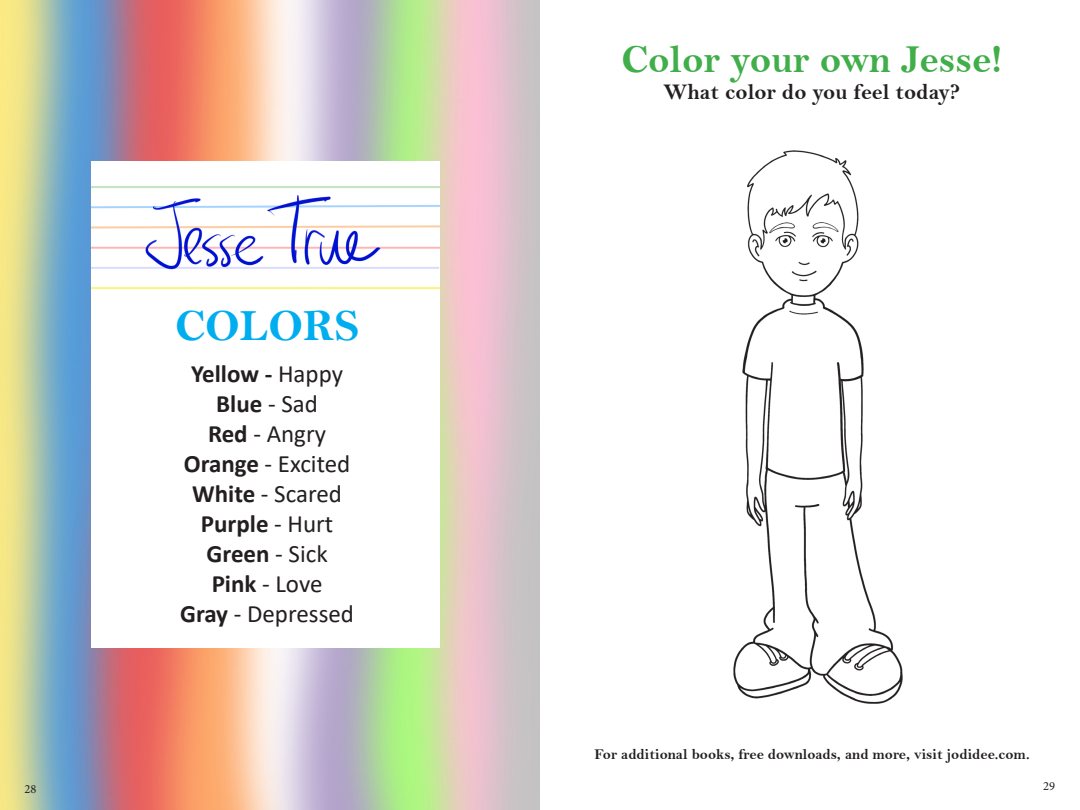
<style>
.page{position:relative;width:1080px;height:810px;background:#fff}
.page>*{position:absolute;margin:0;border:0;box-sizing:border-box;transform-origin:0 0}
.t1{font:45px "Bell MT Bold";color:#00aeef}
.t2{font:40px "Bell MT Bold";color:#40ae49}
.t3{font:25px "Calibri";color:#231f20}
.t4{font:700 25px "Calibri";color:#231f20}
.t5{font:22.5px "Bell MT Bold";color:#231f20}
.t6{font:15px "Bell MT Bold";color:#231f20}
.t7{font:12.5px "Minion Pro";color:#231f20}
.s1{font-weight:400}
.s2{font-weight:700}
</style>
<div class="page">
<img style="left:0;top:0;width:903px;height:810px">
<div style="left:91px;top:162px;width:349px;height:486px;background:#fff"></div>
<img style="left:91px;top:186px;width:349px;height:103px">
<p class="t1" style="left:175px;top:299px;width:185px">COLORS</p>
<p class="t4" style="left:191px;top:356px;width:153px">Yellow - <span class="s1">Happy</span></p>
<p class="t4" style="left:216px;top:386px;width:103px">Blue <span class="s1">- Sad</span></p>
<p class="t3" style="left:208px;top:416px;width:120px"><span class="s2">Red</span> - Angry</p>
<p class="t3" style="left:184px;top:446px;width:168px"><span class="s2">Orange</span> - Excited</p>
<p class="t3" style="left:192px;top:476px;width:151px"><span class="s2">White</span> - Scared</p>
<p class="t4" style="left:201px;top:506px;width:134px">Purple <span class="s1">- Hurt</span></p>
<p class="t4" style="left:206px;top:536px;width:123px">Green <span class="s1">- Sick</span></p>
<p class="t3" style="left:212px;top:566px;width:112px"><span class="s2">Pink</span> - Love</p>
<p class="t3" style="left:180px;top:596px;width:175px"><span class="s2">Gray</span> - Depressed</p>
<p class="t2" style="left:622px;top:35px;width:382px">Color your own Jesse!</p>
<p class="t5" style="left:664px;top:78px;width:298px">What color do you feel today?</p>
<p class="t6" style="left:594px;top:745px;width:437px">For additional books, free downloads, and more, visit jodidee.com.</p>
<p class="t7" style="left:24px;top:780px;width:14px">28</p>
<p class="t7" style="left:1043px;top:777px;width:13px">29</p>
</div>
